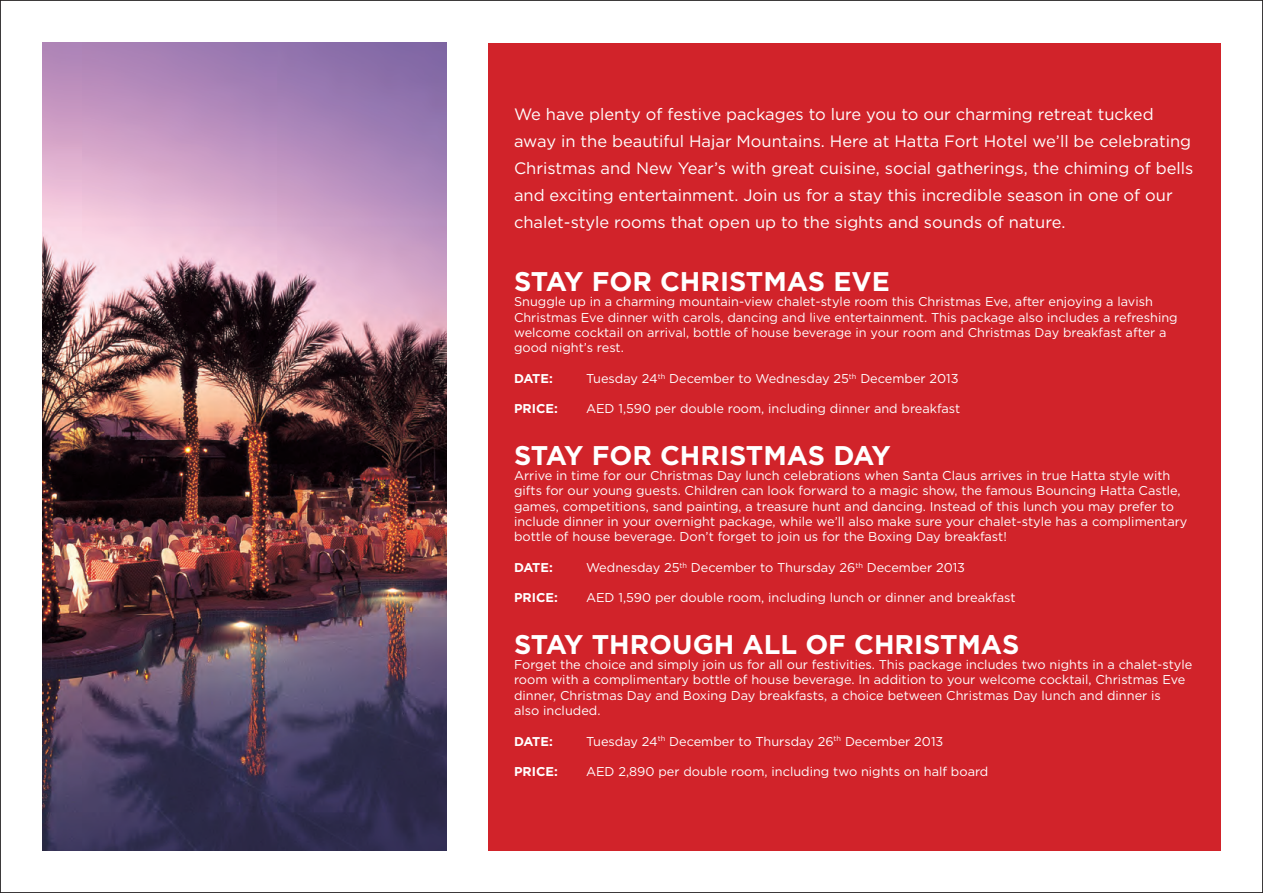
<style>
.page{position:relative;width:1263px;height:893px;background:#fff}
.page>*{position:absolute;margin:0;border:0;box-sizing:border-box;transform-origin:0 0}
.t1{font:700 27px "Gotham";color:#fff}
.t2{font:16.5px/27px "Gotham";color:#fff}
.t3{font:12.75px/15.3px "Gotham";color:#fff}
.t4{font:700 12.75px "Gotham";color:#fff}
</style>
<div class="page">
<img style="left:43px;top:43px;width:403px;height:807px">
<div style="left:488px;top:43px;width:732px;height:807px;background:#d1232a"></div>
<p class="t2" style="left:514px;top:100px;width:681px">We have plenty of festive packages to lure you to our charming retreat tucked away in the beautiful Hajar Mountains. Here at Hatta Fort Hotel we’ll be celebrating Christmas and New Year’s with great cuisine, social gatherings, the chiming of bells and exciting entertainment. Join us for a stay this incredible season in one of our chalet-style rooms that open up to the sights and sounds of nature.</p>
<p class="t1" style="left:514px;top:264px;width:377px">STAY FOR CHRISTMAS EVE</p>
<p class="t3" style="left:514px;top:294px;width:665px">Snuggle up in a charming mountain-view chalet-style room this Christmas Eve, after enjoying a lavish Christmas Eve dinner with carols, dancing and live entertainment. This package also includes a refreshing welcome cocktail on arrival, bottle of house beverage in your room and Christmas Day breakfast after a good night’s rest.</p>
<p class="t4" style="left:514px;top:370px;width:40px">DATE:</p>
<p class="t3" style="left:586px;top:370px;width:374px">Tuesday 24<sup>th</sup> December to Wednesday 25<sup>th</sup> December 2013</p>
<p class="t4" style="left:514px;top:400px;width:45px">PRICE:</p>
<p class="t3" style="left:586px;top:401px;width:376px">AED 1,590 per double room, including dinner and breakfast</p>
<p class="t1" style="left:514px;top:437px;width:378px">STAY FOR CHRISTMAS DAY</p>
<p class="t3" style="left:514px;top:468px;width:675px">Arrive in time for our Christmas Day lunch celebrations when Santa Claus arrives in true Hatta style with gifts for our young guests. Children can look forward to a magic show, the famous Bouncing Hatta Castle, games, competitions, sand painting, a treasure hunt and dancing. Instead of this lunch you may prefer to include dinner in your overnight package, while we’ll also make sure your chalet-style has a complimentary bottle of house beverage. Don’t forget to join us for the Boxing Day breakfast!</p>
<p class="t4" style="left:514px;top:559px;width:40px">DATE:</p>
<p class="t3" style="left:586px;top:559px;width:381px">Wednesday 25<sup>th</sup> December to Thursday 26<sup>th</sup> December 2013</p>
<p class="t4" style="left:514px;top:589px;width:45px">PRICE:</p>
<p class="t3" style="left:586px;top:590px;width:431px">AED 1,590 per double room, including lunch or dinner and breakfast</p>
<p class="t1" style="left:514px;top:626px;width:507px">STAY THROUGH ALL OF CHRISTMAS</p>
<p class="t3" style="left:514px;top:657px;width:680px">Forget the choice and simply join us for all our festivities. This package includes two nights in a chalet-style room with a complimentary bottle of house beverage. In addition to your welcome cocktail, Christmas Eve dinner, Christmas Day and Boxing Day breakfasts, a choice between Christmas Day lunch and dinner is</p>
<p class="t3" style="left:514px;top:702px;width:88px">also included.</p>
<p class="t4" style="left:514px;top:733px;width:40px">DATE:</p>
<p class="t3" style="left:586px;top:733px;width:359px">Tuesday 24<sup>th</sup> December to Thursday 26<sup>th</sup> December 2013</p>
<p class="t4" style="left:514px;top:763px;width:45px">PRICE:</p>
<p class="t3" style="left:586px;top:764px;width:404px">AED 2,890 per double room, including two nights on half board</p>
</div>
